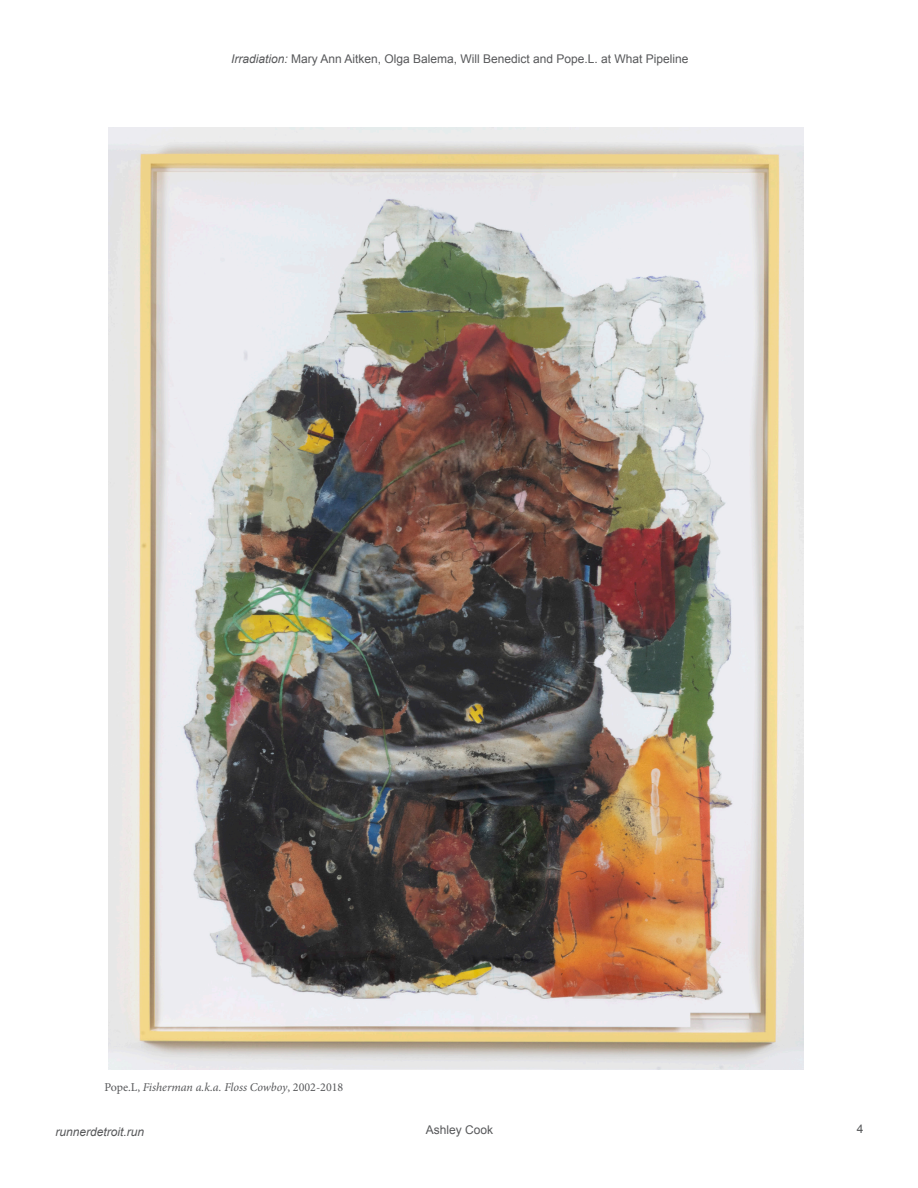
<style>
.page{position:relative;width:918px;height:1188px;background:#fff}
.page>*{position:absolute;margin:0;border:0;box-sizing:border-box;transform-origin:0 0}
.t1{font:12px "Arial";color:#57585a}
.t2{font:italic 12px "Minion Pro";letter-spacing:-.005em;color:#57585a}
.t3{font:italic 12px "Arial";color:#57585a}
.s1{font-style:italic}
.s2{font-style:normal}
</style>
<div class="page">
<img style="left:108px;top:128px;width:696px;height:941px">
<p class="t1" style="left:231px;top:51px;width:459px"><span class="s1">Irradiation:</span> Mary Ann Aitken, Olga Balema, Will Benedict and Pope.L. at What Pipeline</p>
<p class="t2" style="left:104px;top:1078px;width:240px"><span class="s2">Pope.L,</span> Fisherman a.k.a. Floss Cowboy<span class="s2">, 2002-2018</span></p>
<p class="t3" style="left:56px;top:1124px;width:90px">runnerdetroit.run</p>
<p class="t1" style="left:426px;top:1122px;width:69px">Ashley Cook</p>
<p class="t1" style="left:857px;top:1120px;width:8px">4</p>
</div>
